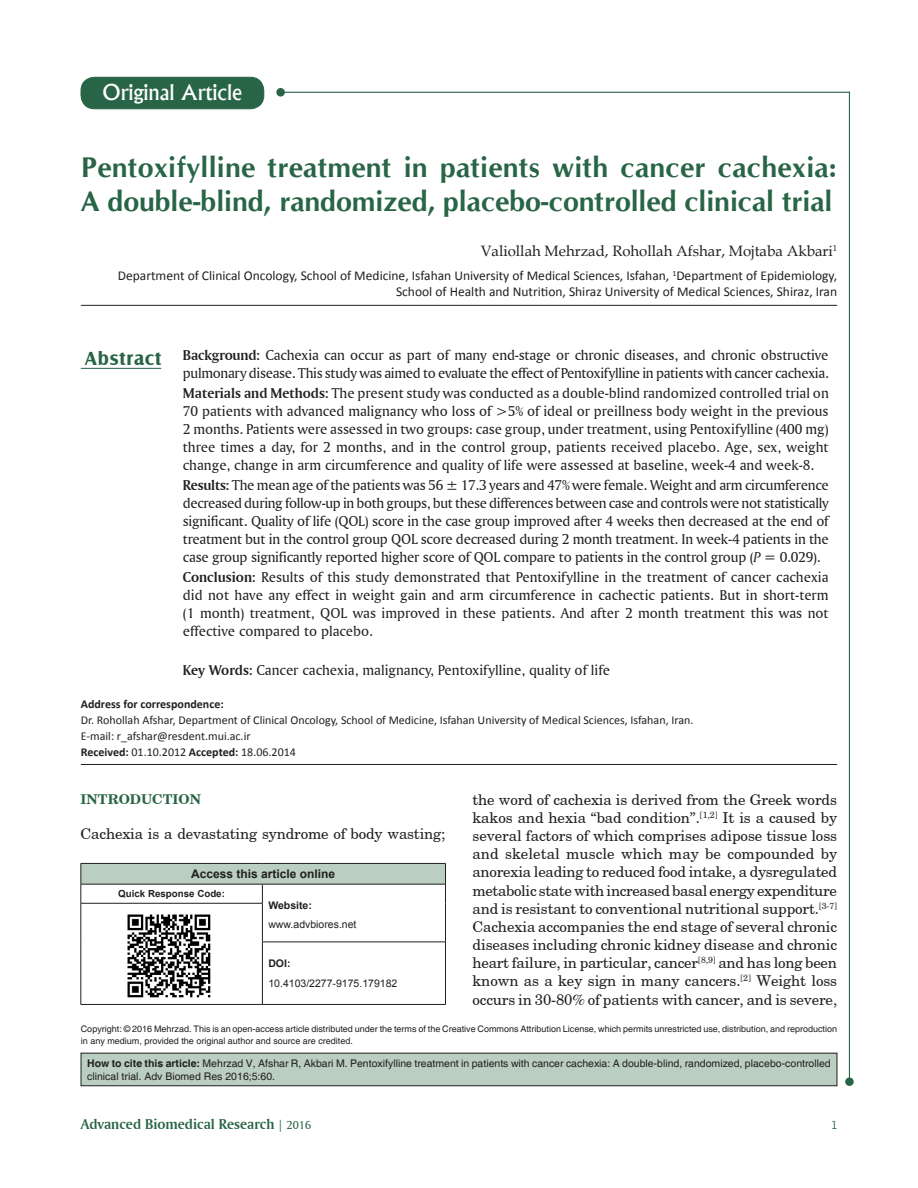
<style>
.page{position:relative;width:918px;height:1188px;background:#fff}
.page>*{position:absolute;margin:0;border:0;box-sizing:border-box;transform-origin:0 0}
.AT{font:700 28.5px/34.2px "CG Omega";letter-spacing:.005em;color:#286446}
.AH{font:500 21px "Albertus";color:#fff}
.ABSH{font:700 19.5px "Castle T";letter-spacing:.04em;color:#286446}
.ABS{font:15px/18px "Amerigo BT Roman A";letter-spacing:-.01em;color:#231f20;text-align:justify}
.TX{font:15px/18.1px "New Century Schoolbook";letter-spacing:-.01em;color:#231f20;text-align:justify}
.KWD{font:15px "Amerigo BT Roman A";color:#231f20}
.AU{font:15px "Book Antiqua";color:#231f20}
.RF{font:15px "Amerigo BT Bold A";color:#286446}
.AFF{font:13.5px/16.2px "Calibri";color:#231f20;text-align:right}
.t1{font:700 13.5px "Century Schoolbook BT";color:#286446}
.ADD{font:12px/15.8px "Calibri";color:#231f20}
.HIS{font:12px "Calibri";color:#231f20}
.ATAO{font:700 12px "Arial";color:#231f20}
.RF-2{font:12px "Bell Centennial BT Address";color:#286446}
.SRC{font:10.5px/12.6px "Helvetica";color:#231f20}
.DOI{font:10.5px "Arial";color:#231f20}
.WEB{font:10.5px "Arial";color:#231f20}
.WEB-2{font:700 10.5px "Arial";color:#231f20}
.DOI-2{font:700 10.5px "Arial";color:#231f20}
.QRC{font:700 9.75px "Arial";color:#231f20}
.CR{font:9px/12px "Helvetica";color:#231f20}
.s1{font-family:"Amerigo BT Bold A"}
.s2{font-family:"Amerigo BT Italic A"}
.s3{font-weight:700}
.s4{font-family:"Amerigo BT Roman A";font-size:12px}
</style>
<div class="page">
<div style="left:81px;top:77px;width:183px;height:32px;background:#286446;border-radius:14px"></div>
<div style="left:81px;top:77px;width:183px;height:32px;border:1px solid #286446;border-radius:14px"></div>
<hr style="left:281px;top:92px;width:569px;height:1px;background:#286446">
<div style="left:276px;top:88px;width:9px;height:9px;background:#286446;border-radius:50%"></div>
<hr style="left:849px;top:92px;width:1px;height:989px;background:#286446">
<div style="left:845px;top:1078px;width:9px;height:8px;background:#286446;border-radius:50%"></div>
<hr style="left:81px;top:764px;width:756px;height:1px;background:#231f20">
<hr style="left:81px;top:305px;width:756px;height:1px;background:#231f20">
<div style="left:81px;top:863px;width:365px;height:21px;background:#bacec1"></div>
<hr style="left:81px;top:1004px;width:181px;height:1px;background:#231f20">
<hr style="left:81px;top:863px;width:181px;height:1px;background:#231f20">
<hr style="left:262px;top:863px;width:184px;height:1px;background:#231f20">
<hr style="left:81px;top:884px;width:181px;height:1px;background:#231f20">
<svg style="left:81px;top:864px;width:1px;height:39px"></svg>
<hr style="left:262px;top:884px;width:184px;height:1px;background:#231f20">
<svg style="left:445px;top:864px;width:1px;height:39px"></svg>
<hr style="left:445px;top:903px;width:1px;height:39px;background:#231f20">
<hr style="left:81px;top:903px;width:182px;height:1px;background:#231f20">
<hr style="left:81px;top:903px;width:1px;height:39px;background:#231f20">
<hr style="left:81px;top:942px;width:1px;height:62px;background:#231f20">
<hr style="left:445px;top:942px;width:1px;height:62px;background:#231f20">
<hr style="left:262px;top:1004px;width:184px;height:1px;background:#231f20">
<svg style="left:262px;top:884px;width:1px;height:19px"></svg>
<hr style="left:262px;top:903px;width:1px;height:39px;background:#231f20">
<hr style="left:262px;top:942px;width:1px;height:62px;background:#231f20">
<hr style="left:262px;top:942px;width:184px;height:1px;background:#231f20">
<img style="left:127px;top:914px;width:84px;height:84px">
<div style="left:81px;top:1053px;width:756px;height:33px;background:#bacec1"></div>
<div style="left:81px;top:1053px;width:756px;height:33px;border:1px solid #231f20"></div>
<hr style="left:81px;top:368px;width:80px;height:1px;background:#286446">
<p class="AH" style="left:103px;top:80px;width:141px">Original Article</p>
<p class="AT" style="left:81px;top:150px;width:758px">Pentoxifylline treatment in patients with cancer cachexia:<br>A double-blind, randomized, placebo-controlled clinical trial</p>
<p class="AU" style="left:481px;top:240px;width:358px">Valiollah Mehrzad, Rohollah Afshar, Mojtaba Akbari<sup>1</sup></p>
<p class="AFF" style="left:118px;top:267px;width:721px">Department of Clinical Oncology, School of Medicine, Isfahan University of Medical Sciences, Isfahan, <sup>1</sup>Department of Epidemiology,<br>School of Health and Nutrition, Shiraz University of Medical Sciences, Shiraz, Iran</p>
<p class="ABS" style="left:183px;top:346px;width:647px"><span class="s1">Background:</span> Cachexia can occur as part of many end-stage or chronic diseases, and chronic obstructive pulmonary disease. This study was aimed to evaluate the effect of Pentoxifylline in patients with cancer cachexia.</p>
<p class="ABS" style="left:183px;top:384px;width:647px"><span class="s1">Materials and Methods:</span> The present study was conducted as a double-blind randomized controlled trial on 70 patients with advanced malignancy who loss of &gt;5% of ideal or preillness body weight in the previous 2 months. Patients were assessed in two groups: case group, under treatment, using Pentoxifylline (400 mg) three times a day, for 2 months, and in the control group, patients received placebo. Age, sex, weight change, change in arm circumference and quality of life were assessed at baseline, week-4 and week-8.</p>
<p class="ABS" style="left:183px;top:476px;width:647px"><span class="s1">Results:</span> The mean age of the patients was 56 ± 17.3 years and 47% were female. Weight and arm circumference decreased during follow-up in both groups, but these differences between case and controls were not statistically significant. Quality of life (QOL) score in the case group improved after 4 weeks then decreased at the end of treatment but in the control group QOL score decreased during 2 month treatment. In week-4 patients in the case group significantly reported higher score of QOL compare to patients in the control group (<span class="s2">P</span> = 0.029).</p>
<p class="ABS" style="left:183px;top:568px;width:647px"><span class="s1">Conclusion:</span> Results of this study demonstrated that Pentoxifylline in the treatment of cancer cachexia did not have any effect in weight gain and arm circumference in cachectic patients. But in short-term (1 month) treatment, QOL was improved in these patients. And after 2 month treatment this was not effective compared to placebo.</p>
<p class="KWD" style="left:183px;top:661px;width:429px"><span class="s1">Key Words:</span> Cancer cachexia, malignancy, Pentoxifylline, quality of life</p>
<p class="ADD" style="left:81px;top:696px;width:614px"><span class="s3">Address for correspondence:<br></span>Dr. Rohollah Afshar, Department of Clinical Oncology, School of Medicine, Isfahan University of Medical Sciences, Isfahan, Iran.<br>E-mail: r_afshar@resdent.mui.ac.ir</p>
<p class="HIS" style="left:81px;top:744px;width:217px"><span class="s3">Received:</span> 01.10.2012 <span class="s3">Accepted:</span> 18.06.2014</p>
<p class="ABSH" style="left:85px;top:347px;width:78px">Abstract</p>
<h1 class="t1" style="left:81px;top:791px;width:122px">INTRODUCTION</h1>
<p class="TX" style="left:81px;top:824px;width:366px">Cachexia is a devastating syndrome of body wasting;</p>
<p class="ATAO" style="left:191px;top:866px;width:146px">Access this article online</p>
<p class="QRC" style="left:118px;top:887px;width:108px">Quick Response Code:</p>
<p class="WEB-2" style="left:268px;top:898px;width:45px">Website:</p>
<p class="WEB" style="left:268px;top:918px;width:90px">www.advbiores.net</p>
<p class="DOI-2" style="left:268px;top:957px;width:24px">DOI:</p>
<p class="DOI" style="left:268px;top:976px;width:131px">10.4103/2277-9175.179182</p>
<p class="TX" style="left:472px;top:790px;width:366px">the word of cachexia is derived from the Greek words kakos and hexia “bad condition”.<sup>[1,2]</sup> It is a caused by several factors of which comprises adipose tissue loss and skeletal muscle which may be compounded by anorexia leading to reduced food intake, a dysregulated metabolic state with increased basal energy expenditure and is resistant to conventional nutritional support.<sup>[3-7] </sup>Cachexia accompanies the end stage of several chronic diseases including chronic kidney disease and chronic heart failure, in particular, cancer<sup>[8,9]</sup> and has long been known as a key sign in many cancers.<sup>[2]</sup> Weight loss occurs in 30-80% of patients with cancer, and is severe,</p>
<p class="CR" style="left:81px;top:1024px;width:758px">Copyright: © 2016 Mehrzad. This is an open-access article distributed under the terms of the Creative Commons Attribution License, which permits unrestricted use, distribution, and reproduction in any medium, provided the original author and source are credited.</p>
<p class="SRC" style="left:87px;top:1057px;width:745px"><span class="s3">How to cite this article:</span> Mehrzad V, Afshar R, Akbari M. Pentoxifylline treatment in patients with cancer cachexia: A double-blind, randomized, placebo-controlled clinical trial. Adv Biomed Res 2016;5:60.</p>
<p class="RF" style="left:81px;top:1115px;width:232px">Advanced Biomedical Research <span class="s4">| 2016</span></p>
<p class="RF-2" style="left:832px;top:1118px;width:7px">1</p>
</div>
